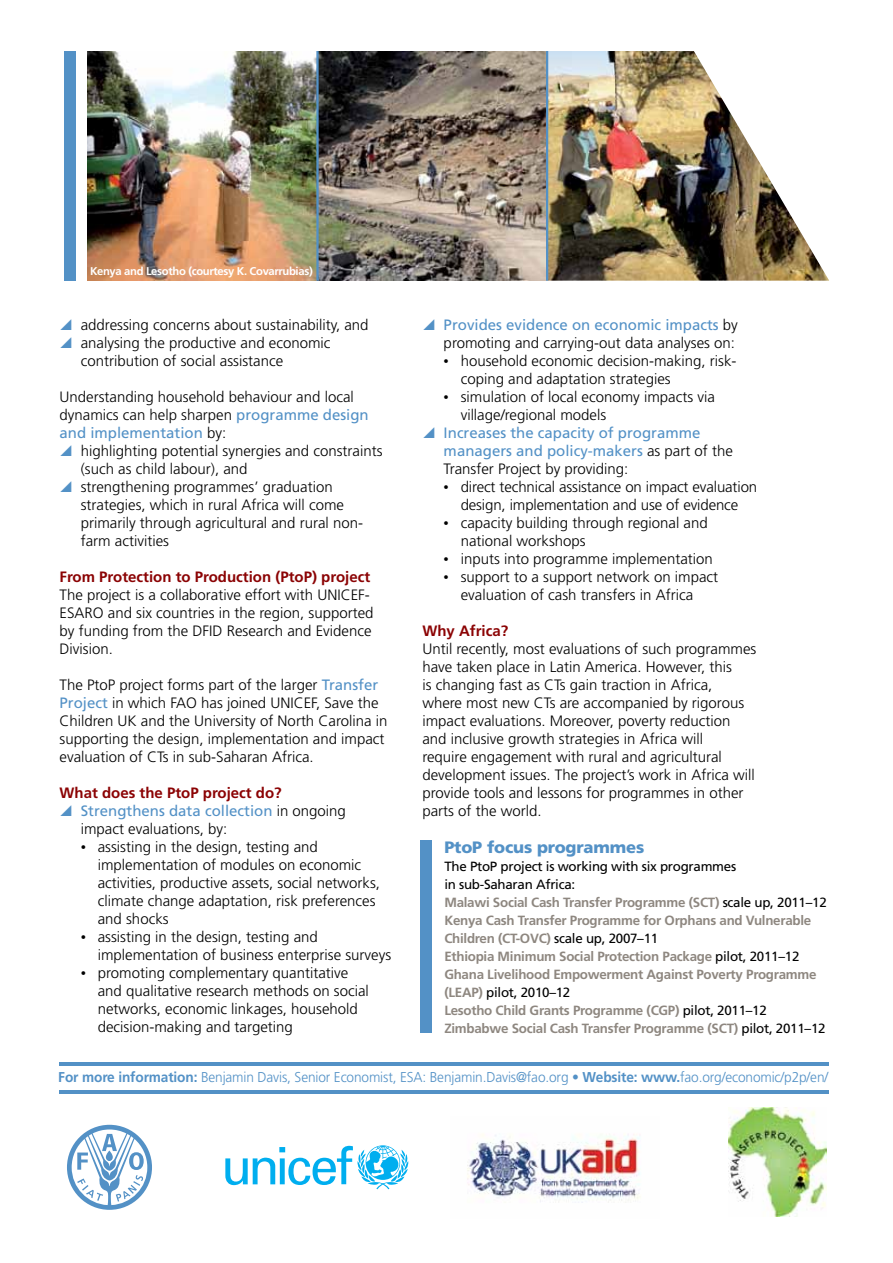
<style>
.page{position:relative;width:893px;height:1263px;background:#fff}
.page>*{position:absolute;margin:0;border:0;box-sizing:border-box;transform-origin:0 0}
.t1{font:900 16.5px "Frutiger LT Std";letter-spacing:-.01em;color:#5391c6}
.t2{font:300 15px/18px "Frutiger LT Std";color:#000}
.t3{font:15px/18px "Frutiger LT Std";color:#5391c6}
.t4{font:700 15px "Frutiger LT Std";color:#8b0304}
.t5{font:300 14.25px "Frutiger LT Std";letter-spacing:-.01em;color:#5391c6;scale:.96 1}
.t6{font:700 13.35px/18px "Frutiger LT Std";letter-spacing:-.02em;color:#8e8780}
.t7{font:700 11.25px "Frutiger LT Std";letter-spacing:-.03em;color:#fff}
.s1{font-weight:400;color:#5391c6}
.s2{font-weight:700;color:#8b0304}
.s3{font-family:"Times New Roman";font-weight:400}
.s4{font-weight:300;color:#000}
.s5{font-weight:400;color:#000}
.s6{font-weight:700}
</style>
<div class="page">
<img style="left:548px;top:51px;width:281px;height:230px">
<svg style="left:67px;top:1125px;width:85px;height:85px"></svg>
<svg style="left:225px;top:1145px;width:183px;height:44px"></svg>
<img style="left:467px;top:1134px;width:173px;height:69px">
<img style="left:729px;top:1107px;width:97px;height:110px">
<div style="left:420px;top:840px;width:12px;height:193px;background:#5391c6"></div>
<div style="left:64px;top:51px;width:12px;height:230px;background:#5391c6"></div>
<hr style="left:60px;top:1063px;width:769px;height:3px;background:#5391c6">
<hr style="left:60px;top:1090px;width:769px;height:3px;background:#5391c6">
<img style="left:88px;top:51px;width:458px;height:230px">
<hr style="left:316px;top:51px;width:3px;height:230px;background:#5391c6">
<hr style="left:546px;top:51px;width:2px;height:230px;background:#5391c6">
<p class="t7" style="left:90px;top:265px;width:224px">Kenya and Lesotho (courtesy K. Covarrubias)</p>
<p class="t2" style="left:81px;top:316px;width:289px">addressing concerns about sustainability, and analysing the productive and economic contribution of social assistance</p>
<p class="t2" style="left:60px;top:388px;width:311px">Understanding household behaviour and local dynamics can help sharpen <span class="s1">programme design and implementation</span> by:</p>
<p class="t2" style="left:81px;top:442px;width:303px">highlighting potential synergies and constraints (such as child labour), and<br>strengthening programmes’ graduation strategies, which in rural Africa will come primarily through agricultural and rural non&shy;farm activities</p>
<p class="t4" style="left:60px;top:568px;width:312px">From Protection to Production (PtoP) project</p>
<p class="t2" style="left:60px;top:586px;width:315px">The project is a collaborative effort with UNICEF-ESARO and six countries in the region, supported by funding from the DFID Research and Evidence Division.</p>
<p class="t2" style="left:60px;top:676px;width:329px">The PtoP project forms part of the larger <span class="s1">Transfer Project</span> in which FAO has joined UNICEF, Save the Children UK and the University of North Carolina in supporting the design, implementation and impact evaluation of CTs in sub-Saharan Africa.</p>
<p class="t2" style="left:81px;top:784px;width:267px;text-indent:-21px"><span class="s2">What does the PtoP project do?<br></span><span class="s1">Strengthens data collection</span> in ongoing impact evaluations, by:</p>
<p class="t2" style="left:98px;top:838px;width:284px;text-indent:-17px"><span class="s3">•</span> assisting in the design, testing and implementation of modules on economic activities, productive assets, social networks, climate change adaptation, risk preferences and shocks</p>
<p class="t2" style="left:98px;top:928px;width:295px;text-indent:-17px"><span class="s3">•</span> assisting in the design, testing and implementation of business enterprise surveys</p>
<p class="t2" style="left:98px;top:964px;width:273px;text-indent:-17px"><span class="s3">•</span> promoting complementary quantitative and qualitative research methods on social networks, economic linkages, household decision-making and targeting</p>
<p class="t2" style="left:444px;top:316px;width:296px"><span class="s1">Provides evidence on economic impacts</span> by promoting and carrying-out data analyses on:</p>
<p class="t2" style="left:461px;top:352px;width:277px;text-indent:-17px"><span class="s3">•</span> household economic decision-making, risk&shy;coping and adaptation strategies</p>
<p class="t2" style="left:461px;top:388px;width:256px;text-indent:-17px"><span class="s3">•</span> simulation of local economy impacts via village/regional models</p>
<p class="t3" style="left:444px;top:424px;width:291px">Increases the capacity of programme managers and policy-makers <span class="s4">as part of the<br>Transfer Project by providing:</span></p>
<p class="t2" style="left:444px;top:478px;width:315px;text-align:center"><span class="s3">•</span> direct technical assistance on impact evaluation design, implementation and use of evidence</p>
<p class="t2" style="left:461px;top:514px;width:249px;text-indent:-17px"><span class="s3">•</span> capacity building through regional and national workshops</p>
<p class="t2" style="left:444px;top:550px;width:271px"><span class="s3">•</span> inputs into programme implementation</p>
<p class="t2" style="left:444px;top:568px;width:276px;text-align:center"><span class="s3">•</span> support to a support network on impact evaluation of cash transfers in Africa</p>
<p class="t4" style="left:422px;top:622px;width:87px">Why Africa?</p>
<p class="t2" style="left:422px;top:640px;width:335px">Until recently, most evaluations of such programmes have taken place in Latin America. However, this<br>is changing fast as CTs gain traction in Africa,<br>where most new CTs are accompanied by rigorous impact evaluations. Moreover, poverty reduction and inclusive growth strategies in Africa will<br>require engagement with rural and agricultural development issues. The project’s work in Africa will provide tools and lessons for programmes in other parts of the world.</p>
<p class="t1" style="left:444px;top:837px;width:201px">PtoP focus programmes</p>
<p class="t6" style="left:444px;top:857px;width:384px"><span class="s5">The PtoP project is working with six programmes<br>in sub-Saharan Africa:<br></span>Malawi Social Cash Transfer Programme (SCT) <span class="s5">scale up, 2011–12<br></span>Kenya Cash Transfer Programme for Orphans and Vulnerable Children (CT-OVC) <span class="s5">scale up, 2007–11<br></span>Ethiopia Minimum Social Protection Package <span class="s5">pilot, 2011–12<br></span>Ghana Livelihood Empowerment Against Poverty Programme (LEAP) <span class="s5">pilot, 2010–12<br></span>Lesotho Child Grants Programme (CGP) <span class="s5">pilot, 2011–12<br></span>Zimbabwe Social Cash Transfer Programme (SCT) <span class="s5">pilot, 2011–12</span></p>
<p class="t5" style="left:58px;top:1069px;width:803px"><span class="s6">For more information:</span> Benjamin Davis, Senior Economist, ESA: Benjamin.Davis@fao.org • <span class="s6">Website: www.</span>fao.org/economic/p2p/en/</p>
</div>
